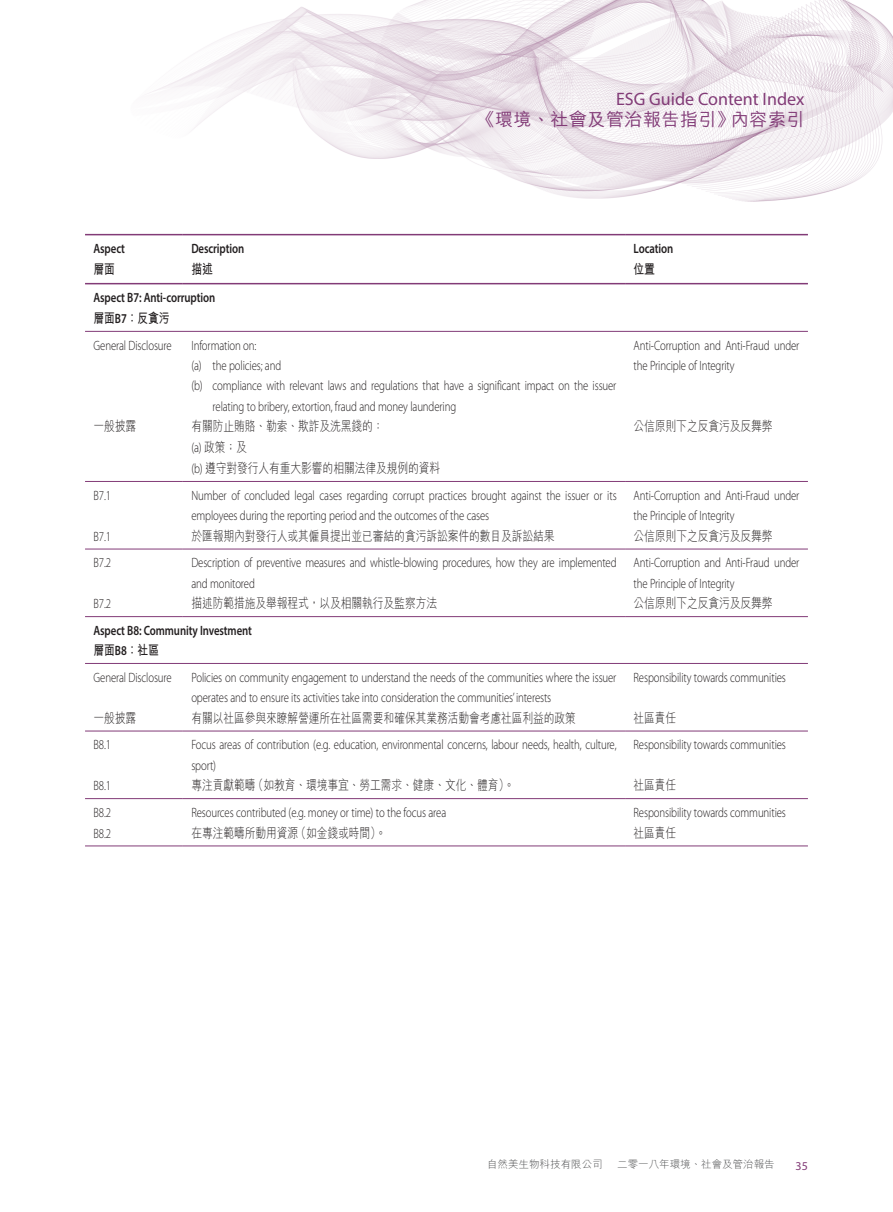
<style>
.page{position:relative;width:893px;height:1212px;background:#fff}
.page>*{position:absolute;margin:0;border:0;box-sizing:border-box;transform-origin:0 0}
.t1{font:18px "Myriad Pro";color:#823b77}
.t2{font:500 18px "M Hei HK";letter-spacing:.03em;color:#823b77}
.t3{font:300 13.5px/20.2px "Myriad Pro";letter-spacing:-.01em;color:#231f20;scale:.8 1}
.t4{font:300 13.5px/21px "M Hei HK";letter-spacing:-.01em;color:#231f20;scale:.8 1}
.t5{font:600 13.5px "Myriad Pro";letter-spacing:-.01em;color:#231f20;scale:.8 1}
.t6{font:700 13.5px "M Hei HK";letter-spacing:-.01em;color:#231f20;scale:.8 1}
.t7{font:12px "Myriad Pro";color:#823b77}
.t8{font:300 10.5px "M Hei HK";color:#4b4c4d}
.s1{font-family:"Myriad Pro";font-weight:600}
.s2{font-family:"Myriad Pro"}
</style>
<div class="page">
<img style="left:87px;top:0;width:806px;height:285px">
<hr style="left:85px;top:234px;width:98px;height:1px;background:#823b77">
<hr style="left:183px;top:234px;width:442px;height:1px;background:#823b77">
<hr style="left:625px;top:234px;width:183px;height:1px;background:#823b77">
<hr style="left:85px;top:283px;width:98px;height:1px;background:#823b77">
<hr style="left:183px;top:283px;width:442px;height:1px;background:#823b77">
<hr style="left:625px;top:283px;width:183px;height:1px;background:#823b77">
<hr style="left:85px;top:331px;width:723px;height:1px;background:#823b77">
<hr style="left:85px;top:481px;width:98px;height:1px;background:#823b77">
<hr style="left:183px;top:481px;width:442px;height:1px;background:#823b77">
<hr style="left:625px;top:481px;width:183px;height:1px;background:#823b77">
<hr style="left:85px;top:549px;width:98px;height:1px;background:#823b77">
<hr style="left:183px;top:549px;width:442px;height:1px;background:#823b77">
<hr style="left:625px;top:549px;width:183px;height:1px;background:#823b77">
<hr style="left:85px;top:616px;width:98px;height:1px;background:#823b77">
<hr style="left:183px;top:616px;width:442px;height:1px;background:#823b77">
<hr style="left:625px;top:616px;width:183px;height:1px;background:#823b77">
<hr style="left:85px;top:663px;width:723px;height:1px;background:#823b77">
<hr style="left:85px;top:731px;width:98px;height:1px;background:#823b77">
<hr style="left:183px;top:731px;width:442px;height:1px;background:#823b77">
<hr style="left:625px;top:731px;width:183px;height:1px;background:#823b77">
<hr style="left:85px;top:798px;width:98px;height:1px;background:#823b77">
<hr style="left:183px;top:798px;width:442px;height:1px;background:#823b77">
<hr style="left:625px;top:798px;width:183px;height:1px;background:#823b77">
<hr style="left:85px;top:845px;width:98px;height:1px;background:#823b77">
<hr style="left:183px;top:845px;width:442px;height:1px;background:#823b77">
<hr style="left:625px;top:845px;width:183px;height:1px;background:#823b77">
<h1 class="t1" style="left:616px;top:88px;width:190px">ESG Guide Content Index</h1>
<h1 class="t2" style="left:476px;top:106px;width:330px">《環境、社會及管治報告指引》內容索引</h1>
<p class="t5" style="left:94px;top:240px;width:41px">Aspect</p>
<p class="t5" style="left:191px;top:240px;width:68px">Description</p>
<p class="t5" style="left:634px;top:240px;width:51px">Location</p>
<p class="t6" style="left:94px;top:259px;width:28px">層面</p>
<p class="t6" style="left:191px;top:259px;width:28px">描述</p>
<p class="t6" style="left:634px;top:259px;width:28px">位置</p>
<p class="t5" style="left:94px;top:289px;width:154px">Aspect B7: Anti-corruption</p>
<p class="t6" style="left:94px;top:308px;width:97px">層面<span class="s1">B7</span>：反貪污</p>
<p class="t3" style="left:94px;top:335px;width:99px">General Disclosure</p>
<p class="t3" style="left:191px;top:335px;width:83px">Information on:</p>
<p class="t3" style="left:191px;top:356px;width:114px">(a) the policies; and</p>
<p class="t3" style="left:191px;top:376px;width:533px">(b) compliance with relevant laws and regulations that have a significant impact on the issuer</p>
<p class="t3" style="left:213px;top:396px;width:306px">relating to bribery, extortion, fraud and money laundering</p>
<p class="t3" style="left:634px;top:335px;width:209px">Anti-Corruption and Anti-Fraud under the Principle of Integrity</p>
<p class="t4" style="left:94px;top:415px;width:55px">一般披露</p>
<p class="t4" style="left:191px;top:415px;width:313px">有關防止賄賂、勒索、欺詐及洗黑錢的：<br><span class="s2">(a)</span> 政策；及<br><span class="s2">(b)</span> 遵守對發行人有重大影響的相關法律及規例的資料</p>
<p class="t4" style="left:634px;top:415px;width:175px">公信原則下之反貪污及反舞弊</p>
<p class="t3" style="left:94px;top:485px;width:23px">B7.1</p>
<p class="t3" style="left:191px;top:485px;width:533px">Number of concluded legal cases regarding corrupt practices brought against the issuer or its employees during the reporting period and the outcomes of the cases</p>
<p class="t3" style="left:634px;top:485px;width:209px">Anti-Corruption and Anti-Fraud under the Principle of Integrity</p>
<p class="t3" style="left:94px;top:526px;width:23px">B7.1</p>
<p class="t4" style="left:191px;top:525px;width:456px">於匯報期內對發行人或其僱員提出並已審結的貪污訴訟案件的數目及訴訟結果</p>
<p class="t4" style="left:634px;top:525px;width:175px">公信原則下之反貪污及反舞弊</p>
<p class="t3" style="left:94px;top:553px;width:23px">B7.2</p>
<p class="t3" style="left:191px;top:553px;width:533px">Description of preventive measures and whistle-blowing procedures, how they are implemented and monitored</p>
<p class="t3" style="left:634px;top:553px;width:209px">Anti-Corruption and Anti-Fraud under the Principle of Integrity</p>
<p class="t3" style="left:94px;top:594px;width:23px">B7.2</p>
<p class="t4" style="left:191px;top:592px;width:309px">描述防範措施及舉報程式，以及相關執行及監察方法</p>
<p class="t4" style="left:634px;top:592px;width:175px">公信原則下之反貪污及反舞弊</p>
<p class="t5" style="left:94px;top:622px;width:199px">Aspect B8: Community Investment</p>
<p class="t6" style="left:94px;top:640px;width:83px">層面<span class="s1">B8</span>：社區</p>
<p class="t3" style="left:94px;top:667px;width:99px">General Disclosure</p>
<p class="t3" style="left:191px;top:667px;width:533px">Policies on community engagement to understand the needs of the communities where the issuer operates and to ensure its activities take into consideration the communities’ interests</p>
<p class="t3" style="left:634px;top:667px;width:192px">Responsibility towards communities</p>
<p class="t4" style="left:94px;top:707px;width:55px">一般披露</p>
<p class="t4" style="left:191px;top:707px;width:482px">有關以社區參與來瞭解營運所在社區需要和確保其業務活動會考慮社區利益的政策</p>
<p class="t4" style="left:634px;top:707px;width:55px">社區責任</p>
<p class="t3" style="left:94px;top:735px;width:23px">B8.1</p>
<p class="t3" style="left:191px;top:735px;width:533px">Focus areas of contribution (e.g. education, environmental concerns, labour needs, health, culture, sport)</p>
<p class="t3" style="left:634px;top:735px;width:192px">Responsibility towards communities</p>
<p class="t3" style="left:94px;top:776px;width:23px">B8.1</p>
<p class="t4" style="left:191px;top:774px;width:405px">專注貢獻範疇（如教育、環境事宜、勞工需求、健康、文化、體育）。</p>
<p class="t4" style="left:634px;top:774px;width:55px">社區責任</p>
<p class="t3" style="left:94px;top:803px;width:23px">B8.2</p>
<p class="t3" style="left:191px;top:803px;width:320px">Resources contributed (e.g. money or time) to the focus area</p>
<p class="t3" style="left:634px;top:803px;width:192px">Responsibility towards communities</p>
<p class="t3" style="left:94px;top:823px;width:23px">B8.2</p>
<p class="t4" style="left:191px;top:822px;width:245px">在專注範疇所動用資源（如金錢或時間）。</p>
<p class="t4" style="left:634px;top:822px;width:55px">社區責任</p>
<p class="t8" style="left:487px;top:1157px;width:117px">自然美生物科技有限公司</p>
<p class="t8" style="left:617px;top:1157px;width:159px">二零一八年環境、社會及管治報告</p>
<p class="t7" style="left:796px;top:1158px;width:14px">35</p>
</div>
